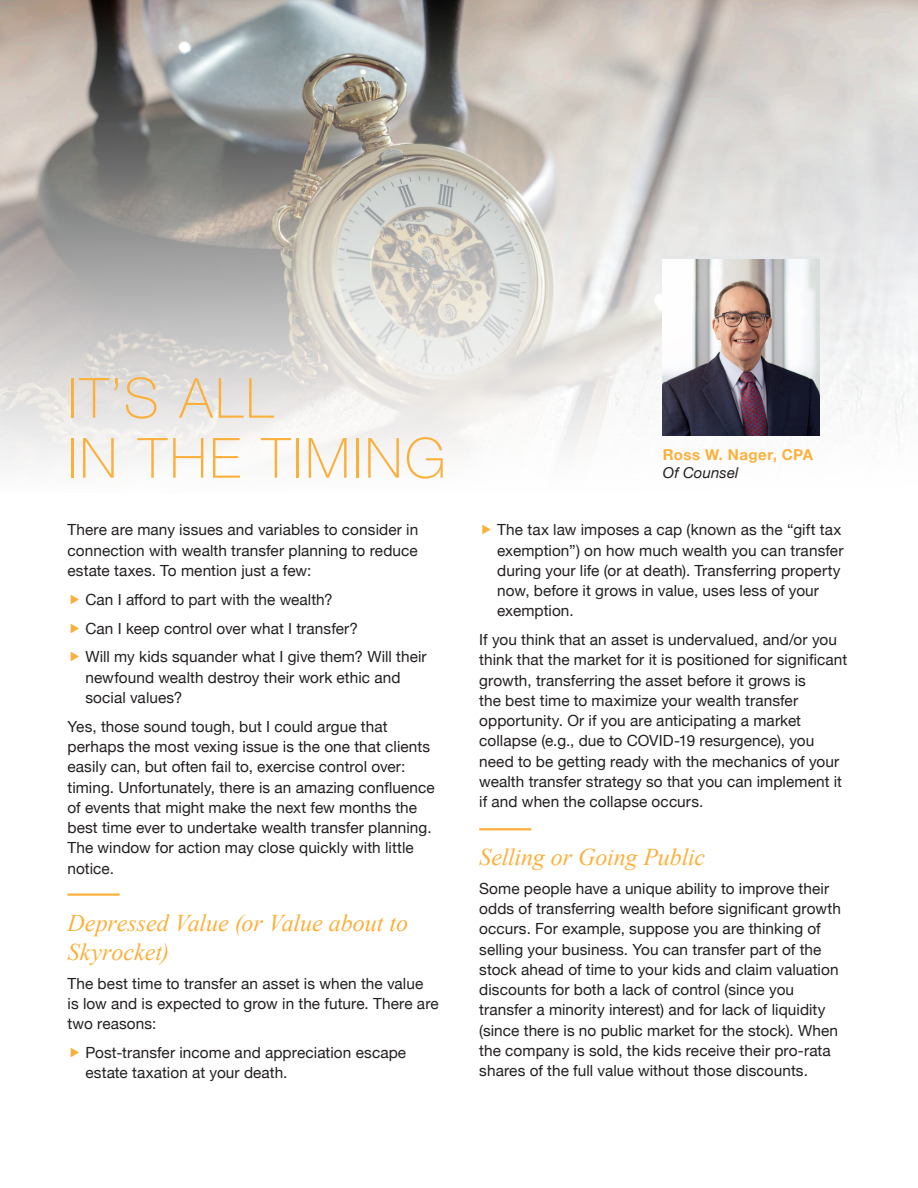
<style>
.page{position:relative;width:918px;height:1188px;background:#fff}
.page>*{position:absolute;margin:0;border:0;box-sizing:border-box;transform-origin:0 0}
.t1{font:100 55.5px "Helvetica Neue";letter-spacing:.045em;color:#fbb03b}
.t2{font:italic 24px/28.5px "Times New Roman";letter-spacing:-.005em;color:#fbb03b}
.t3{font:15.3px/20.2px "Helvetica Neue";letter-spacing:.005em;color:#231f20}
.t4{font:700 15px "Helvetica Neue";letter-spacing:.03em;color:#fbb03b}
.t5{font:italic 15px "Helvetica Neue";letter-spacing:.01em;color:#231f20}
</style>
<div class="page">
<img style="left:0;top:0;width:918px;height:465px">
<img style="left:663px;top:259px;width:157px;height:177px">
<hr style="left:68px;top:893px;width:52px;height:3px;background:#fbb03b">
<hr style="left:479px;top:828px;width:52px;height:2px;background:#fbb03b">
<p class="t1" style="left:68px;top:356px;width:207px">IT’S ALL</p>
<p class="t1" style="left:68px;top:416px;width:380px">IN THE TIMING</p>
<p class="t3" style="left:68px;top:521px;width:352px;text-align:justify">There are many issues and variables to consider in connection with wealth transfer planning to reduce estate taxes. To mention just a few:</p>
<p class="t3" style="left:85px;top:590px;width:249px">Can I afford to part with the wealth?</p>
<p class="t3" style="left:85px;top:619px;width:274px">Can I keep control over what I transfer?</p>
<p class="t3" style="left:85px;top:648px;width:343px">Will my kids squander what I give them? Will their newfound wealth destroy their work ethic and social values?</p>
<p class="t3" style="left:68px;top:717px;width:369px">Yes, those sound tough, but I could argue that perhaps the most vexing issue is the one that clients easily can, but often fail to, exercise control over: timing. Unfortunately, there is an amazing confluence of events that might make the next few months the best time ever to undertake wealth transfer planning.<br>The window for action may close quickly with little notice.</p>
<p class="t2" style="left:68px;top:909px;width:342px">Depressed Value (or Value about to<br>Skyrocket)</p>
<p class="t3" style="left:68px;top:974px;width:373px">The best time to transfer an asset is when the value<br>is low and is expected to grow in the future. There are two reasons:</p>
<p class="t3" style="left:85px;top:1043px;width:322px">Post-transfer income and appreciation escape estate taxation at your death.</p>
<p class="t4" style="left:663px;top:443px;width:152px">Ross W. Nager, CPA</p>
<p class="t5" style="left:663px;top:462px;width:77px">Of Counsel</p>
<p class="t3" style="left:497px;top:521px;width:348px">The tax law imposes a cap (known as the “gift tax exemption”) on how much wealth you can transfer during your life (or at death). Transferring property now, before it grows in value, uses less of your exemption.</p>
<p class="t3" style="left:479px;top:630px;width:370px">If you think that an asset is undervalued, and/or you think that the market for it is positioned for significant growth, transferring the asset before it grows is<br>the best time to maximize your wealth transfer opportunity. Or if you are anticipating a market collapse (e.g., due to COVID-19 resurgence), you need to be getting ready with the mechanics of your wealth transfer strategy so that you can implement it if and when the collapse occurs.</p>
<p class="t2" style="left:479px;top:842px;width:228px">Selling or Going Public</p>
<p class="t3" style="left:479px;top:879px;width:363px">Some people have a unique ability to improve their odds of transferring wealth before significant growth occurs. For example, suppose you are thinking of selling your business. You can transfer part of the stock ahead of time to your kids and claim valuation discounts for both a lack of control (since you transfer a minority interest) and for lack of liquidity (since there is no public market for the stock). When the company is sold, the kids receive their pro-rata shares of the full value without those discounts.</p>
</div>
